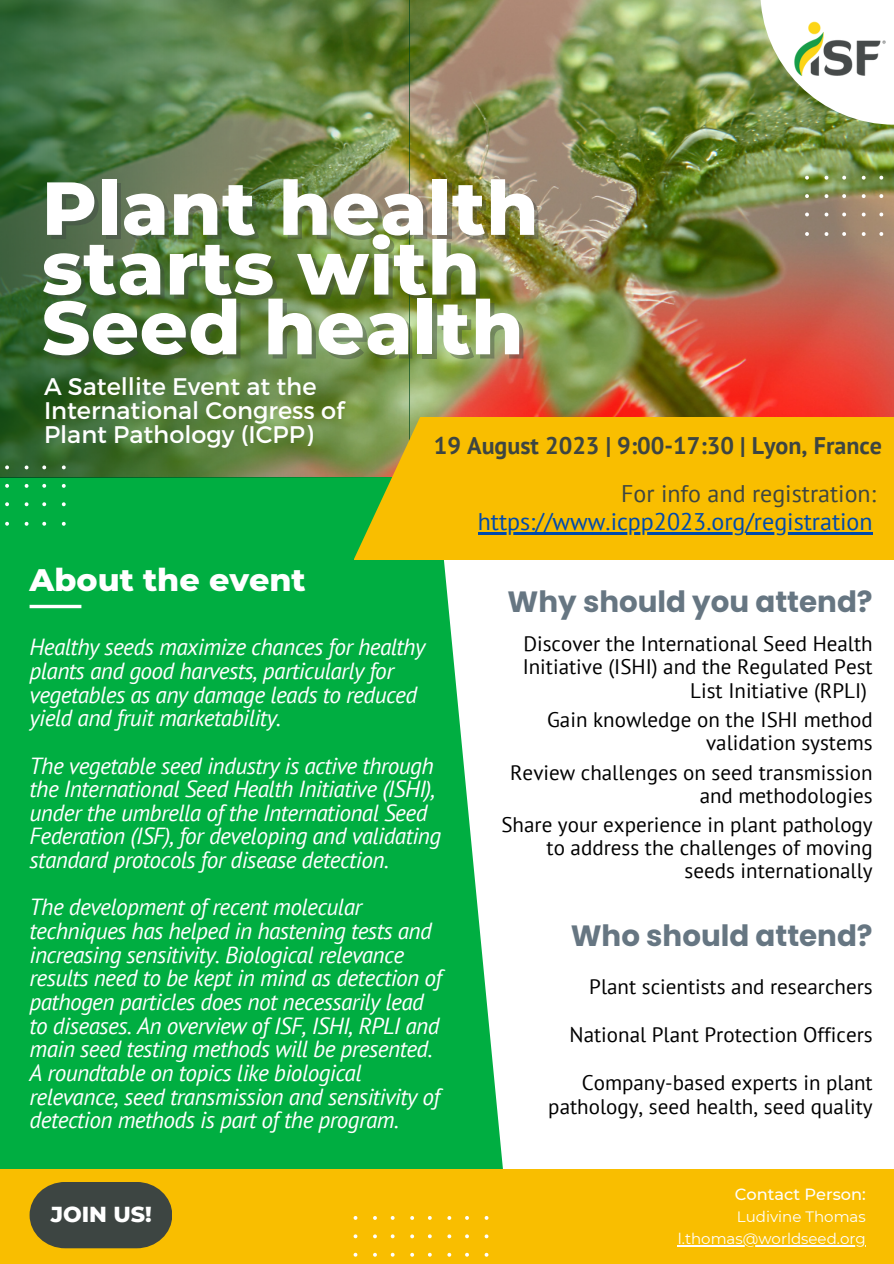
<style>
.page{position:relative;width:894px;height:1264px;background:#fff}
.page>*{position:absolute;margin:0;border:0;box-sizing:border-box;transform-origin:0 0}
.t1{font:800 75px/59.7px "Montserrat";letter-spacing:.01em;color:#fff}
.t2{font:800 31.8px "Montserrat";color:#fff}
.t3{font:700 29.25px "Poppins";color:#667682}
.t4{font:24px/23.7px "Montserrat";color:#fff}
.t5{font:24px "PT Sans";color:#004aad}
.t6{font:700 24px "PT Sans";color:#3d4542}
.t7{font:24px "PT Sans";color:#3d4542}
.t8{font:italic 23.25px/23.7px "PT Sans";letter-spacing:-.025em;color:#fff}
.t9{font:800 22.05px "Montserrat";color:#fff}
.t10{font:21px/23px "PT Sans";color:#000;text-align:right}
.t11{font:500 16.2px "Montserrat";color:#fff}
.t12{font:15px/21.9px "Montserrat";color:#fff;text-align:right}
</style>
<div class="page">
<img style="left:409px;top:0;width:484px;height:417px">
<div style="left:0;top:477px;width:503px;height:691px;background:#00ae41"></div>
<img style="left:0;top:0;width:409px;height:477px">
<div style="left:354px;top:417px;width:539px;height:143px;background:#f9be00"></div>
<div style="left:0;top:1168px;width:893px;height:95px;background:#f9be00"></div>
<svg style="left:804px;top:176px;width:89px;height:60px;background:#968d68"></svg>
<svg style="left:0;top:465px;width:66px;height:60px;background:#14a245"></svg>
<svg style="left:353px;top:1216px;width:135px;height:41px"></svg>
<svg style="left:760px;top:0;width:133px;height:125px"></svg>
<img style="left:792px;top:20px;width:94px;height:58px">
<svg style="left:30px;top:1182px;width:142px;height:66px;background:#50513b"></svg>
<hr style="left:30px;top:605px;width:51px;height:3px;background:#fff">
<hr style="left:677px;top:1245px;width:188px;height:1px;background:#fff">
<hr style="left:477px;top:532px;width:395px;height:2px;background:#004aad">
<h1 class="t1" style="left:42px;top:178px;width:498px">Plant health starts with<br>Seed health</h1>
<p class="t4" style="left:44px;top:374px;width:302px">A Satellite Event at the<br>International Congress of<br>Plant Pathology (ICPP)</p>
<h2 class="t2" style="left:30px;top:560px;width:277px">About the event</h2>
<p class="t6" style="left:433px;top:430px;width:449px">19 August 2023 | 9:00-17:30 | Lyon, France</p>
<p class="t7" style="left:621px;top:477px;width:256px">For info and registration:</p>
<p class="t5" style="left:477px;top:505px;width:396px">https://www.icpp2023.org/registration</p>
<p class="t3" style="left:507px;top:581px;width:366px">Why should you attend?</p>
<p class="t8" style="left:30px;top:634px;width:397px">Healthy seeds maximize chances for healthy plants and good harvests, particularly for vegetables as any damage leads to reduced yield and fruit marketability.</p>
<p class="t8" style="left:30px;top:753px;width:413px">The vegetable seed industry is active through the International Seed Health Initiative (ISHI), under the umbrella of the International Seed Federation (ISF), for developing and validating standard protocols for disease detection.</p>
<p class="t8" style="left:30px;top:895px;width:414px">The development of recent molecular techniques has helped in hastening tests and increasing sensitivity. Biological relevance results need to be kept in mind as detection of pathogen particles does not necessarily lead to diseases. An overview of ISF, ISHI, RPLI and main seed testing methods will be presented.<br>A roundtable on topics like biological relevance, seed transmission and sensitivity of detection methods is part of the program.</p>
<p class="t9" style="left:51px;top:1200px;width:103px">JOIN US!</p>
<p class="t10" style="left:522px;top:632px;width:351px">Discover the International Seed Health<br>Initiative (ISHI) and the Regulated Pest<br>List Initiative (RPLI)</p>
<p class="t10" style="left:547px;top:707px;width:327px">Gain knowledge on the ISHI method validation systems</p>
<p class="t10" style="left:510px;top:760px;width:364px">Review challenges on seed transmission and methodologies</p>
<p class="t10" style="left:501px;top:813px;width:373px">Share your experience in plant pathology to address the challenges of moving seeds internationally</p>
<p class="t3" style="left:570px;top:915px;width:303px">Who should attend?</p>
<p class="t10" style="left:589px;top:974px;width:285px">Plant scientists and researchers</p>
<p class="t10" style="left:569px;top:1022px;width:304px">National Plant Protection Officers</p>
<p class="t10" style="left:548px;top:1070px;width:326px;line-height:24px">Company-based experts in plant pathology, seed health, seed quality</p>
<p class="t11" style="left:734px;top:1183px;width:132px">Contact Person:</p>
<p class="t12" style="left:677px;top:1205px;width:189px">Ludivine Thomas l.thomas@worldseed.org</p>
</div>
